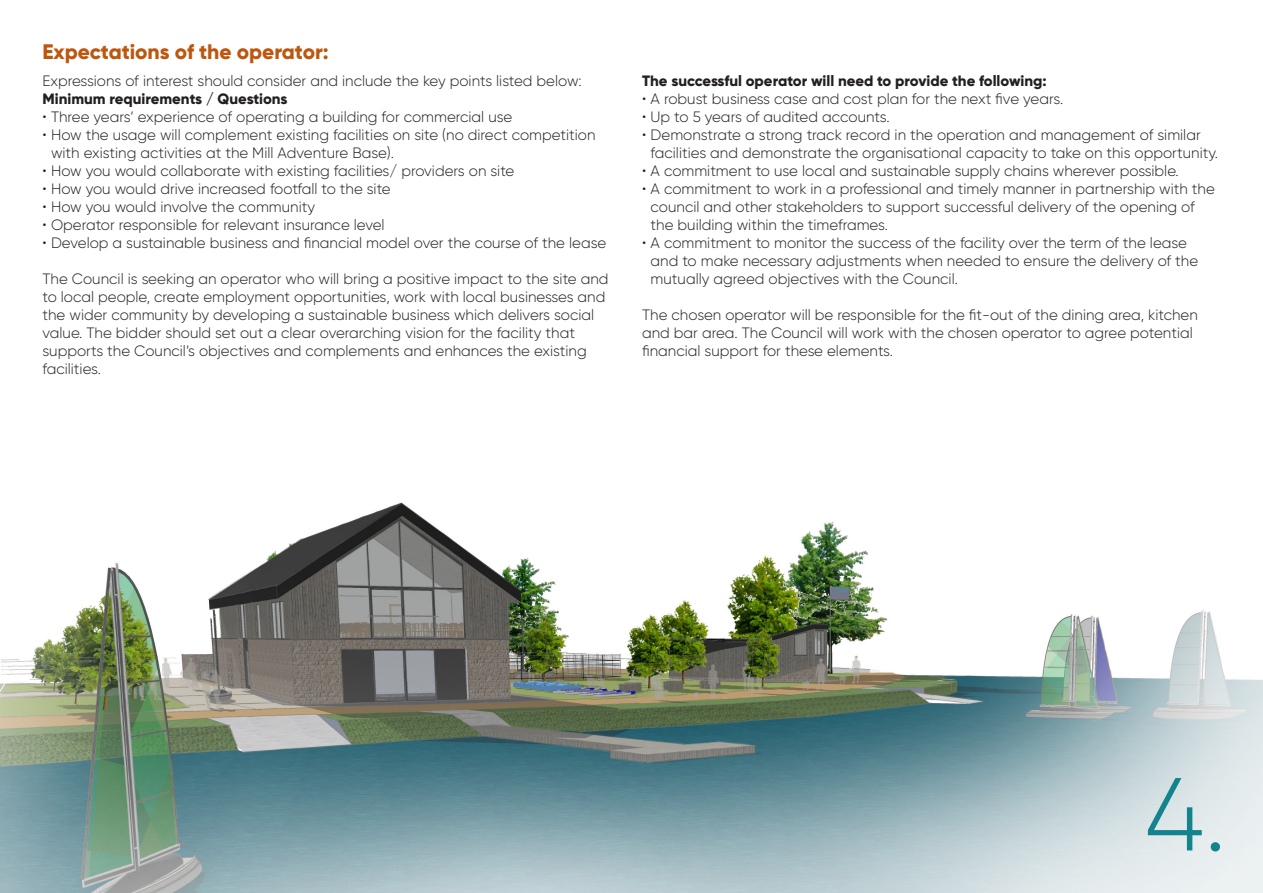
<style>
.page{position:relative;width:1263px;height:893px;background:#fff}
.page>*{position:absolute;margin:0;border:0;box-sizing:border-box;transform-origin:0 0}
.t1{font:300 103.5px "Gilroy";color:#14848c}
.Paragraph_Style_1{font:800 21px "Gilroy";color:#bd570f}
.t2{font:300 15px/18px "Gilroy";color:#231f20}
.t3{font:800 15px "Gilroy";color:#231f20}
</style>
<div class="page">
<img style="left:0;top:502px;width:1263px;height:391px">
<p class="Paragraph_Style_1" style="left:43px;top:39px;width:288px">Expectations of the operator:</p>
<p class="t2" style="left:43px;top:71px;width:541px">Expressions of interest should consider and include the key points listed below:</p>
<p class="t3" style="left:43px;top:89px;width:247px">Minimum requirements / Questions</p>
<p class="t2" style="left:43px;top:107px;width:471px">• Three years’ experience of operating a building for commercial use</p>
<p class="t2" style="left:51px;top:125px;width:546px;text-indent:-9px">• How the usage will complement existing facilities on site (no direct competition with existing activities at the Mill Adventure Base).</p>
<p class="t2" style="left:43px;top:161px;width:473px">• How you would collaborate with existing facilities/ providers on site</p>
<p class="t2" style="left:43px;top:179px;width:350px">• How you would drive increased footfall to the site</p>
<p class="t2" style="left:43px;top:197px;width:274px">• How you would involve the community</p>
<p class="t2" style="left:43px;top:215px;width:344px">• Operator responsible for relevant insurance level</p>
<p class="t2" style="left:43px;top:233px;width:565px">• Develop a sustainable business and financial model over the course of the lease</p>
<p class="t2" style="left:43px;top:269px;width:567px">The Council is seeking an operator who will bring a positive impact to the site and to local people, create employment opportunities, work with local businesses and the wider community by developing a sustainable business which delivers social value. The bidder should set out a clear overarching vision for the facility that supports the Council’s objectives and complements and enhances the existing facilities.</p>
<p class="t3" style="left:642px;top:71px;width:406px">The successful operator will need to provide the following:</p>
<p class="t2" style="left:642px;top:89px;width:423px">• A robust business case and cost plan for the next five years.</p>
<p class="t2" style="left:642px;top:107px;width:249px">• Up to 5 years of audited accounts.</p>
<p class="t2" style="left:651px;top:125px;width:569px;text-indent:-9px">• Demonstrate a strong track record in the operation and management of similar facilities and demonstrate the organisational capacity to take on this opportunity.</p>
<p class="t2" style="left:642px;top:161px;width:538px">• A commitment to use local and sustainable supply chains wherever possible.</p>
<p class="t2" style="left:651px;top:179px;width:566px;text-indent:-9px">• A commitment to work in a professional and timely manner in partnership with the council and other stakeholders to support successful delivery of the opening of the building within the timeframes.</p>
<p class="t2" style="left:651px;top:233px;width:549px;text-indent:-9px">• A commitment to monitor the success of the facility over the term of the lease and to make necessary adjustments when needed to ensure the delivery of the mutually agreed objectives with the Council.</p>
<p class="t2" style="left:642px;top:305px;width:557px">The chosen operator will be responsible for the fit-out of the dining area, kitchen and bar area. The Council will work with the chosen operator to agree potential financial support for these elements.</p>
<p class="t1" style="left:1145px;top:751px;width:83px">4.</p>
</div>
